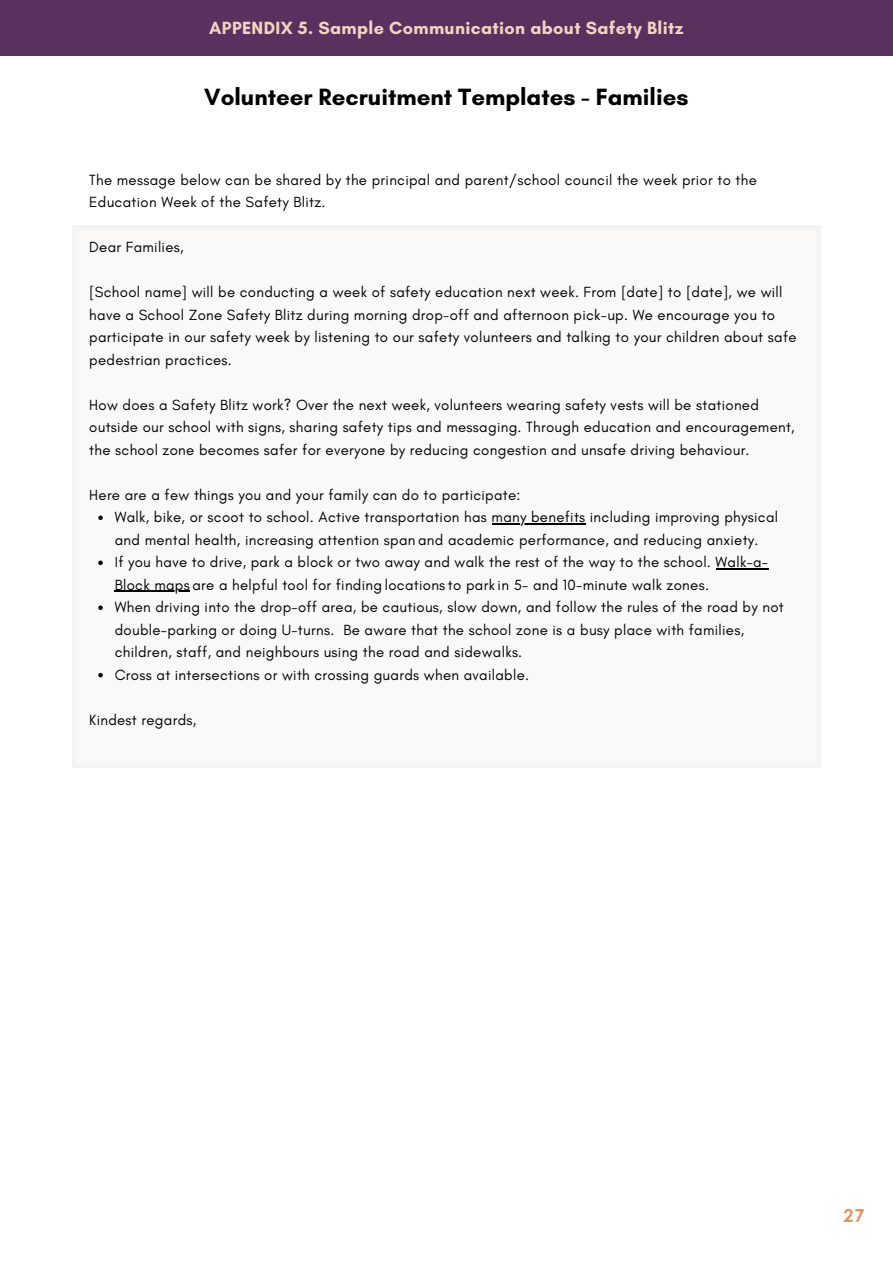
<style>
.page{position:relative;width:893px;height:1264px;background:#fff}
.page>*{position:absolute;margin:0;border:0;box-sizing:border-box;transform-origin:0 0}
.t1{font:700 24px "Glacial Indifference";color:#000}
.t2{font:700 18px "Glacial Indifference";letter-spacing:.02em;color:#f3d4c0}
.t3{font:700 18px "Century Gothic";color:#e2945e}
.t4{font:15px/22.5px "Glacial Indifference";letter-spacing:.02em;color:#000}
</style>
<div class="page">
<div style="left:0;top:0;width:892px;height:55px;background:#59315f"></div>
<svg style="left:72px;top:225px;width:748px;height:542px"></svg>
<svg style="left:98px;top:515px;width:5px;height:5px"></svg>
<hr style="left:491px;top:523px;width:94px;height:1px;background:#000">
<svg style="left:98px;top:560px;width:5px;height:5px"></svg>
<hr style="left:715px;top:568px;width:53px;height:1px;background:#000">
<hr style="left:115px;top:591px;width:75px;height:1px;background:#000">
<svg style="left:98px;top:605px;width:5px;height:5px"></svg>
<svg style="left:98px;top:673px;width:5px;height:4px"></svg>
<p class="t2" style="left:209px;top:17px;width:475px">APPENDIX 5. Sample Communication about Safety Blitz</p>
<p class="t1" style="left:204px;top:82px;width:486px">Volunteer Recruitment Templates - Families</p>
<p class="t4" style="left:89px;top:168px;width:669px">The message below can be shared by the principal and parent/school council the week prior to the<br>Education Week of the Safety Blitz.</p>
<p class="t4" style="left:89px;top:236px;width:96px">Dear Families,</p>
<p class="t4" style="left:89px;top:281px;width:708px">[School name] will be conducting a week of safety education next week. From [date] to [date], we will have a School Zone Safety Blitz during morning drop-off and afternoon pick-up. We encourage you to participate in our safety week by listening to our safety volunteers and talking to your children about safe pedestrian practices.</p>
<p class="t4" style="left:89px;top:393px;width:707px">How does a Safety Blitz work? Over the next week, volunteers wearing safety vests will be stationed outside our school with signs, sharing safety tips and messaging. Through education and encouragement, the school zone becomes safer for everyone by reducing congestion and unsafe driving behaviour.</p>
<p class="t4" style="left:89px;top:483px;width:433px">Here are a few things you and your family can do to participate:</p>
<p class="t4" style="left:115px;top:506px;width:665px">Walk, bike, or scoot to school. Active transportation has many benefits including improving physical and mental health, increasing attention span and academic performance, and reducing anxiety.</p>
<p class="t4" style="left:115px;top:550px;width:654px">If you have to drive, park a block or two away and walk the rest of the way to the school. Walk-a-<br>Block maps are a helpful tool for finding locations to park in 5- and 10-minute walk zones.</p>
<p class="t4" style="left:115px;top:595px;width:670px">When driving into the drop-off area, be cautious, slow down, and follow the rules of the road by not double-parking or doing U-turns. Be aware that the school zone is a busy place with families, children, staff, and neighbours using the road and sidewalks.</p>
<p class="t4" style="left:115px;top:663px;width:416px">Cross at intersections or with crossing guards when available.</p>
<p class="t4" style="left:89px;top:708px;width:109px">Kindest regards,</p>
<p class="t3" style="left:843px;top:1203px;width:23px">27</p>
</div>
